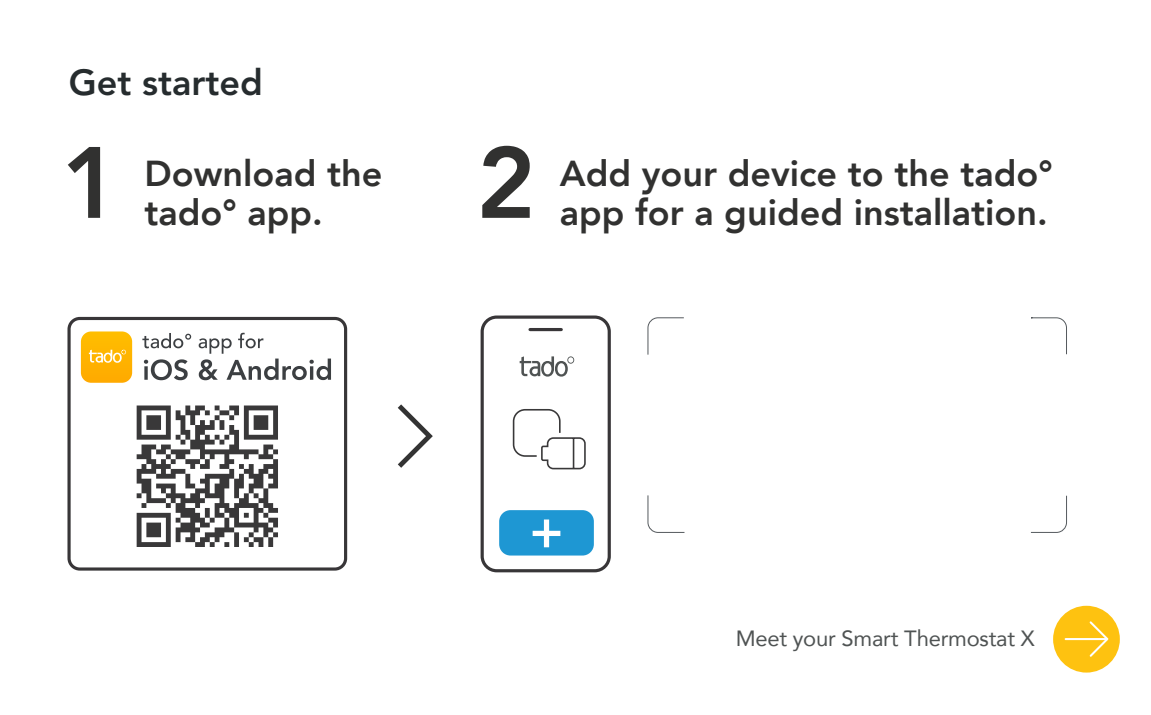
<style>
.page{position:relative;width:1151px;height:715px;background:#fff}
.page>*{position:absolute;margin:0;border:0;box-sizing:border-box;transform-origin:0 0}
.t1{font:800 100px "Avenir";color:#313130}
.t2{font:800 36px "Avenir";color:#313130}
.heading1{font:800 36px "Avenir LT Std";color:#262c2e}
.t3{font:22px "Avenir";letter-spacing:-.01em;color:#4f5353}
</style>
<div class="page">
<div style="left:1053px;top:605px;width:67px;height:67px;background:#fec210;border-radius:50%"></div>
<hr style="left:1066px;top:637px;width:41px;height:3px;background:#fff">
<svg style="left:1088px;top:621px;width:21px;height:36px"></svg>
<div style="left:67px;top:317px;width:280px;height:253px;border:3px solid #383638;border-radius:11px"></div>
<svg style="left:142px;top:332px;width:189px;height:48px"></svg>
<div style="left:81px;top:331px;width:51px;height:51px;background:#ffb400;border-radius:10px"></div>
<svg style="left:89px;top:349px;width:37px;height:13px"></svg>
<svg style="left:137px;top:405px;width:141px;height:141px"></svg>
<div style="left:481px;top:315px;width:130px;height:257px;border:3px solid #383638;border-radius:15px"></div>
<hr style="left:530px;top:328px;width:31px;height:3px;background:#383638">
<div style="left:499px;top:510px;width:95px;height:45px;background:#1e97d3;border-radius:11px"></div>
<svg style="left:533px;top:519px;width:27px;height:28px"></svg>
<svg style="left:512px;top:409px;width:74px;height:61px"></svg>
<svg style="left:520px;top:356px;width:54px;height:20px"></svg>
<svg style="left:397px;top:404px;width:36px;height:64px"></svg>
<svg style="left:647px;top:317px;width:37px;height:38px"></svg>
<svg style="left:1030px;top:495px;width:37px;height:38px"></svg>
<svg style="left:1031px;top:317px;width:36px;height:38px"></svg>
<svg style="left:647px;top:495px;width:38px;height:38px"></svg>
<p class="heading1" style="left:69px;top:61px;width:196px">Get started</p>
<p class="t1" style="left:61px;top:105px;width:61px">1</p>
<p class="t1" style="left:476px;top:105px;width:61px">2</p>
<p class="t2" style="left:145px;top:145px;width:239px">Download the</p>
<p class="t2" style="left:145px;top:185px;width:180px">tado° app.</p>
<p class="t2" style="left:560px;top:145px;width:495px">Add your device to the tado°</p>
<p class="t2" style="left:560px;top:185px;width:490px">app for a guided installation.</p>
<p class="t3" style="left:736px;top:620px;width:301px">Meet your Smart Thermostat X</p>
</div>
